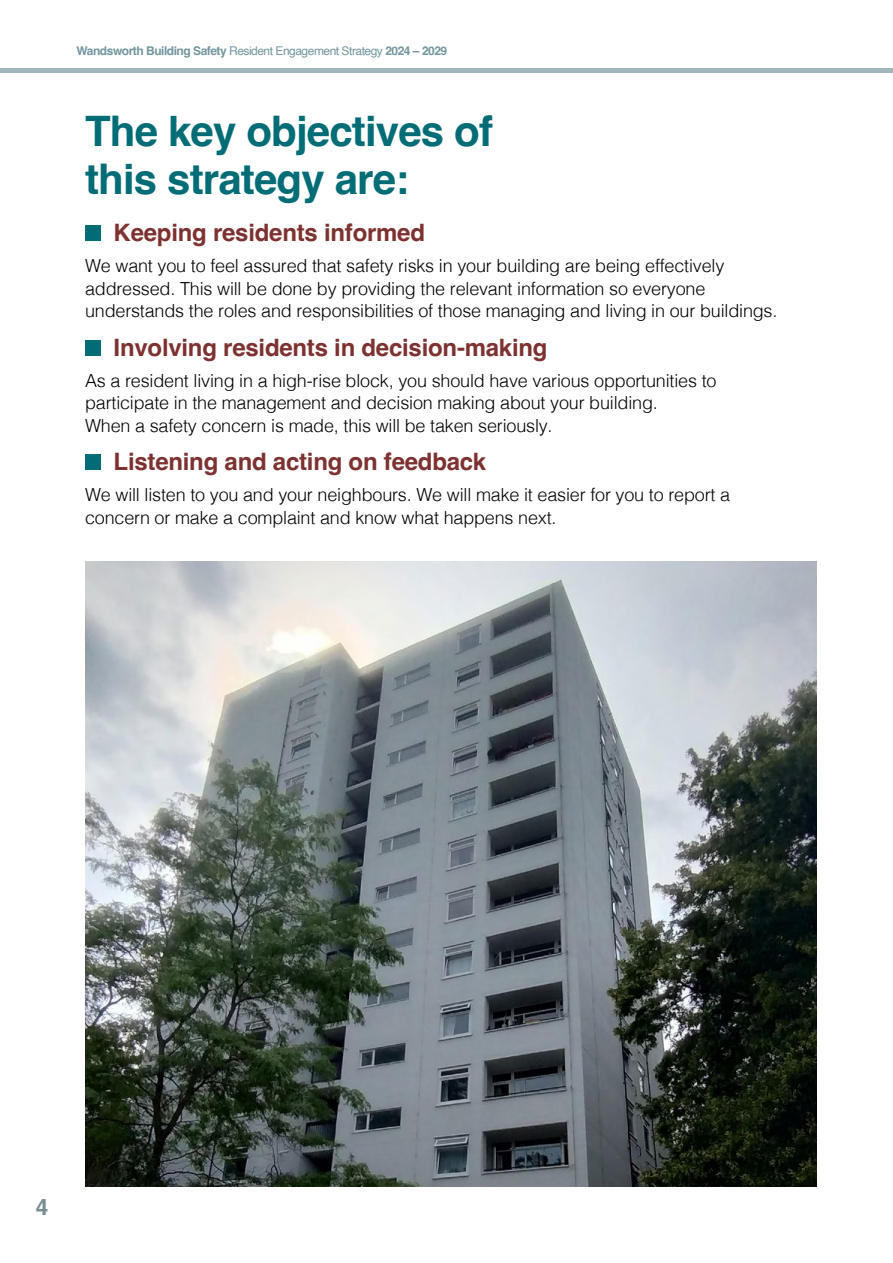
<style>
.page{position:relative;width:893px;height:1263px;background:#fff}
.page>*{position:absolute;margin:0;border:0;box-sizing:border-box;transform-origin:0 0}
.t1{font:700 42px/48px "Helvetica";letter-spacing:-.02em;color:#006d76}
.t2{font:700 24px "Helvetica";letter-spacing:-.01em;color:#7d3130}
.t3{font:700 22.5px "Helvetica";color:#758e92}
.t4{font:300 18px/22.5px "Helvetica";letter-spacing:-.01em;color:#000}
.t5{font:700 12px "Helvetica";letter-spacing:-.04em;color:#72969f}
.s1{font-weight:400}
</style>
<div class="page">
<div style="left:0;top:68px;width:863px;height:5px;background:#a1b5bc"></div>
<img style="left:85px;top:561px;width:731px;height:625px">
<div style="left:30px;top:68px;width:863px;height:5px;background:#a1b5bc"></div>
<div style="left:85px;top:225px;width:16px;height:16px;background:#006d76"></div>
<div style="left:85px;top:340px;width:16px;height:16px;background:#006d76"></div>
<div style="left:85px;top:454px;width:16px;height:16px;background:#006d76"></div>
<p class="t5" style="left:77px;top:43px;width:372px">Wandsworth Building Safety <span class="s1">Resident Engagement Strategy</span> 2024 – 2029</p>
<h1 class="t1" style="left:85px;top:112px;width:410px">The key objectives of this strategy are:</h1>
<h2 class="t2" style="left:114px;top:218px;width:313px">Keeping residents informed</h2>
<p class="t4" style="left:85px;top:253px;width:694px">We want you to feel assured that safety risks in your building are being effectively addressed. This will be done by providing the relevant information so everyone understands the roles and responsibilities of those managing and living in our buildings.</p>
<h2 class="t2" style="left:114px;top:333px;width:435px">Involving residents in decision-making</h2>
<p class="t4" style="left:85px;top:368px;width:633px">As a resident living in a high-rise block, you should have various opportunities to participate in the management and decision making about your building.<br>When a safety concern is made, this will be taken seriously.</p>
<h2 class="t2" style="left:114px;top:447px;width:374px">Listening and acting on feedback</h2>
<p class="t4" style="left:85px;top:482px;width:647px">We will listen to you and your neighbours. We will make it easier for you to report a concern or make a complaint and know what happens next.</p>
<p class="t3" style="left:36px;top:1193px;width:14px">4</p>
</div>
